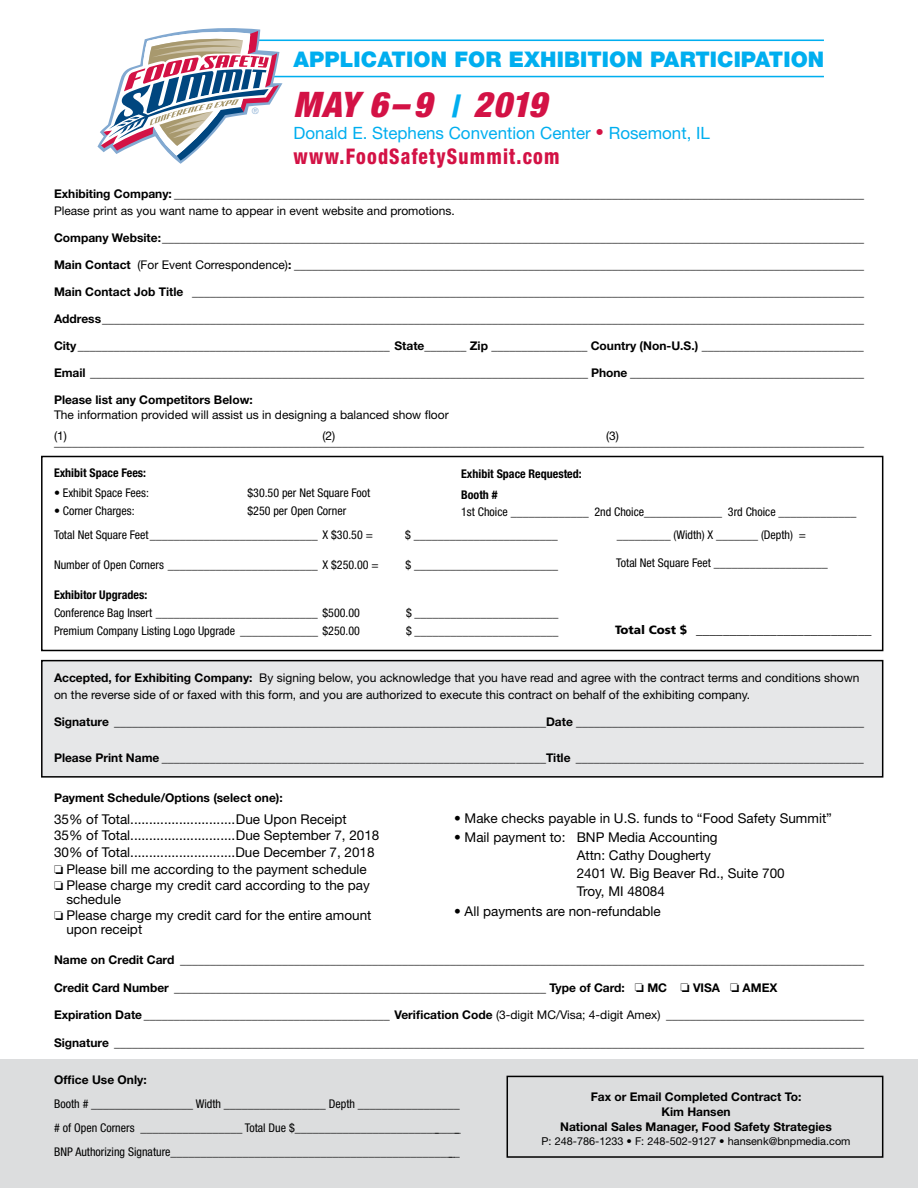
<style>
.page{position:relative;width:918px;height:1188px;background:#fff}
.page>*{position:absolute;margin:0;border:0;box-sizing:border-box;transform-origin:0 0}
.t1{font:italic 900 condensed 35.25px "Helvetica Neue";color:#d31245}
.t2{font:900 21.6px "Helvetica Neue";letter-spacing:.005em;color:#00aeef}
.t3{font:800 condensed 21.6px "Helvetica Neue";letter-spacing:.06em;color:#d31245;scale:.9 1}
.t4{font:16.95px "Helvetica Neue";color:#00aeef}
.t5{font:13.5px/18px "Helvetica Neue";color:#000}
.t6{font:13.5px "Frutiger";color:#000}
.t7{font:700 12px/15px "Helvetica Neue";color:#000;text-align:center}
.t8{font:condensed 12px/24px "Helvetica Neue";color:#000}
.t9{font:12px/20.2px "Helvetica Neue";color:#000}
.t10{font:700 condensed 12px/21px "Helvetica Neue";color:#000}
.t11{font:10.8px "Helvetica Neue";color:#000}
.t12{font:300 8.85px "Helvetica Neue";color:#82a9d1}
.s1{font-size:30.9px;color:#00aeef}
.s2{color:#d31245}
.s3{font-weight:400}
.s4{font-weight:700}
.s5{font-weight:900;font-size:12px}
</style>
<div class="page">
<div style="left:0;top:1059px;width:918px;height:129px;background:#dcddde"></div>
<div style="left:42px;top:661px;width:841px;height:116px;background:#e6e7e8"></div>
<div style="left:41px;top:660px;width:842px;height:118px;border:2px solid #000"></div>
<div style="left:41px;top:456px;width:842px;height:195px;border:2px solid #000"></div>
<hr style="left:202px;top:40px;width:622px;height:1px;background:#00aeef">
<hr style="left:202px;top:76px;width:622px;height:1px;background:#00aeef">
<svg style="left:97px;top:28px;width:185px;height:136px"></svg>
<div style="left:507px;top:1076px;width:376px;height:82px;border:2px solid #000"></div>
<p class="t12" style="left:252px;top:106px;width:9px">®</p>
<h2 class="t2" style="left:294px;top:46px;width:532px">APPLICATION FOR EXHIBITION PARTICIPATION</h2>
<h1 class="t1" style="left:294px;top:83px;width:254px">MAY 6–9 <span class="s1">|</span> 2019</h1>
<h3 class="t4" style="left:294px;top:123px;width:418px">Donald E. Stephens Convention Center <span class="s2">•</span> Rosemont, IL</h3>
<h2 class="t3" style="left:294px;top:143px;width:297px">www.FoodSafetySummit.com</h2>
<p class="t7" style="left:54px;top:186px;width:811px">Exhibiting Company: ___________________________________________________________________________________________________________________</p>
<p class="t9" style="left:54px;top:201px;width:402px">Please print as you want name to appear in event website and promotions.</p>
<p class="t7" style="left:54px;top:230px;width:812px">Company Website:_____________________________________________________________________________________________________________________</p>
<p class="t7" style="left:54px;top:257px;width:812px">Main Contact <span class="s3">(For Event Correspondence)</span>: _______________________________________________________________________________________________</p>
<p class="t7" style="left:54px;top:284px;width:811px">Main Contact Job Title ________________________________________________________________________________________________________________</p>
<p class="t7" style="left:54px;top:311px;width:812px">Address_______________________________________________________________________________________________________________________________</p>
<p class="t7" style="left:54px;top:338px;width:811px">City ____________________________________________________ State_______ Zip ________________ Country (Non-U.S.) ___________________________</p>
<p class="t7" style="left:54px;top:365px;width:811px">Email ___________________________________________________________________________________ Phone _______________________________________</p>
<p class="t7" style="left:54px;top:392px;width:200px">Please list any Competitors Below:</p>
<p class="t9" style="left:54px;top:405px;width:396px">The information provided will assist us in designing a balanced show floor (1)</p>
<p class="t9" style="left:323px;top:425px;width:14px">(2)</p>
<p class="t9" style="left:606px;top:425px;width:14px">(3)</p>
<p class="t7" style="left:54px;top:434px;width:811px">_______________________________________________________________________________________________________________________________________</p>
<p class="t10" style="left:54px;top:462px;width:94px">Exhibit Space Fees:</p>
<p class="t8" style="left:54px;top:481px;width:96px">• Exhibit Space Fees:</p>
<p class="t8" style="left:248px;top:481px;width:124px">$30.50 per Net Square Foot</p>
<p class="t8" style="left:54px;top:499px;width:82px">• Corner Charges:</p>
<p class="t10" style="left:461px;top:463px;width:122px">Exhibit Space Requested:<br>Booth #</p>
<p class="t8" style="left:617px;top:500px;width:241px;line-height:22.5px;text-indent:-156px">1st Choice _____________ 2nd Choice_____________ 3rd Choice _____________ _________ (Width) X _______ (Depth) =</p>
<p class="t8" style="left:616px;top:551px;width:213px">Total Net Square Feet ___________________</p>
<p class="t8" style="left:54px;top:499px;width:320px;line-height:23.2px;text-indent:194px">$250 per Open Corner<br>Total Net Square Feet____________________________ X $30.50 =</p>
<p class="t8" style="left:405px;top:522px;width:154px">$ ________________________</p>
<p class="t8" style="left:54px;top:552px;width:326px">Number of Open Corners _________________________ X $250.00 =</p>
<p class="t8" style="left:406px;top:552px;width:154px">$ ________________________</p>
<p class="t10" style="left:54px;top:584px;width:95px">Exhibitor Upgrades:</p>
<p class="t8" style="left:54px;top:600px;width:307px">Conference Bag Insert ___________________________ $500.00</p>
<p class="t8" style="left:406px;top:600px;width:154px">$ ________________________</p>
<p class="t8" style="left:54px;top:618px;width:307px">Premium Company Listing Logo Upgrade _____________ $250.00</p>
<p class="t8" style="left:406px;top:618px;width:154px">$ ________________________</p>
<p class="t9" style="left:54px;top:669px;width:807px;line-height:17.2px"><span class="s4">Accepted, for Exhibiting Company:</span> By signing below, you acknowledge that you have read and agree with the contract terms and conditions shown on the reverse side of or faxed with this form, and you are authorized to execute this contract on behalf of the exhibiting company.</p>
<p class="t7" style="left:54px;top:714px;width:812px">Signature ________________________________________________________________________Date ________________________________________________</p>
<p class="t7" style="left:54px;top:750px;width:811px">Please Print Name ________________________________________________________________Title ________________________________________________</p>
<p class="t7" style="left:54px;top:790px;width:230px">Payment Schedule/Options (select one):</p>
<p class="t6" style="left:615px;top:622px;width:258px"><span class="s5">Total Cost $</span> __________________________</p>
<p class="t5" style="left:54px;top:811px;width:327px;line-height:16.6px">35% of Total............................Due Upon Receipt<br>35% of Total............................Due September 7, 2018<br>30% of Total............................Due December 7, 2018</p>
<p class="t5" style="left:54px;top:860px;width:314px">□ Please bill me according to the payment schedule</p>
<p class="t5" style="left:66px;top:878px;width:305px;line-height:13.5px;text-indent:-12px">□ Please charge my credit card according to the pay schedule</p>
<p class="t5" style="left:66px;top:909px;width:306px;line-height:13.5px;text-indent:-12px">□ Please charge my credit card for the entire amount upon receipt</p>
<p class="t5" style="left:454px;top:809px;width:379px">• Make checks payable in U.S. funds to “Food Safety Summit”</p>
<p class="t5" style="left:577px;top:828px;width:210px;text-indent:-123px">• Mail payment to: BNP Media Accounting<br>Attn: Cathy Dougherty<br>2401 W. Big Beaver Rd., Suite 700<br>Troy, MI 48084</p>
<p class="t5" style="left:454px;top:902px;width:208px">• All payments are non-refundable</p>
<p class="t7" style="left:54px;top:952px;width:812px">Name on Credit Card __________________________________________________________________________________________________________________</p>
<p class="t7" style="left:54px;top:980px;width:725px">Credit Card Number ______________________________________________________________ Type of Card: □ MC □ VISA □ AMEX</p>
<p class="t7" style="left:54px;top:1007px;width:812px">Expiration Date _________________________________________ Verification Code <span class="s3">(3-digit MC/Visa; 4-digit Amex)</span> _________________________________</p>
<p class="t7" style="left:54px;top:1035px;width:812px">Signature _____________________________________________________________________________________________________________________________</p>
<p class="t7" style="left:54px;top:1072px;width:94px">Office Use Only:</p>
<p class="t8" style="left:54px;top:1092px;width:408px;text-align:justify">Booth # _________________ Width _________________ Depth _________________ # of Open Corners _________________ Total Due $_____________________________ BNP Authorizing Signature_________________________________________________</p>
<p class="t7" style="left:560px;top:1089px;width:273px">Fax or Email Completed Contract To:<br>Kim Hansen<br>National Sales Manager, Food Safety Strategies</p>
<p class="t11" style="left:542px;top:1134px;width:310px">P: 248-786-1233 • F: 248-502-9127 • hansenk@bnpmedia.com</p>
</div>
